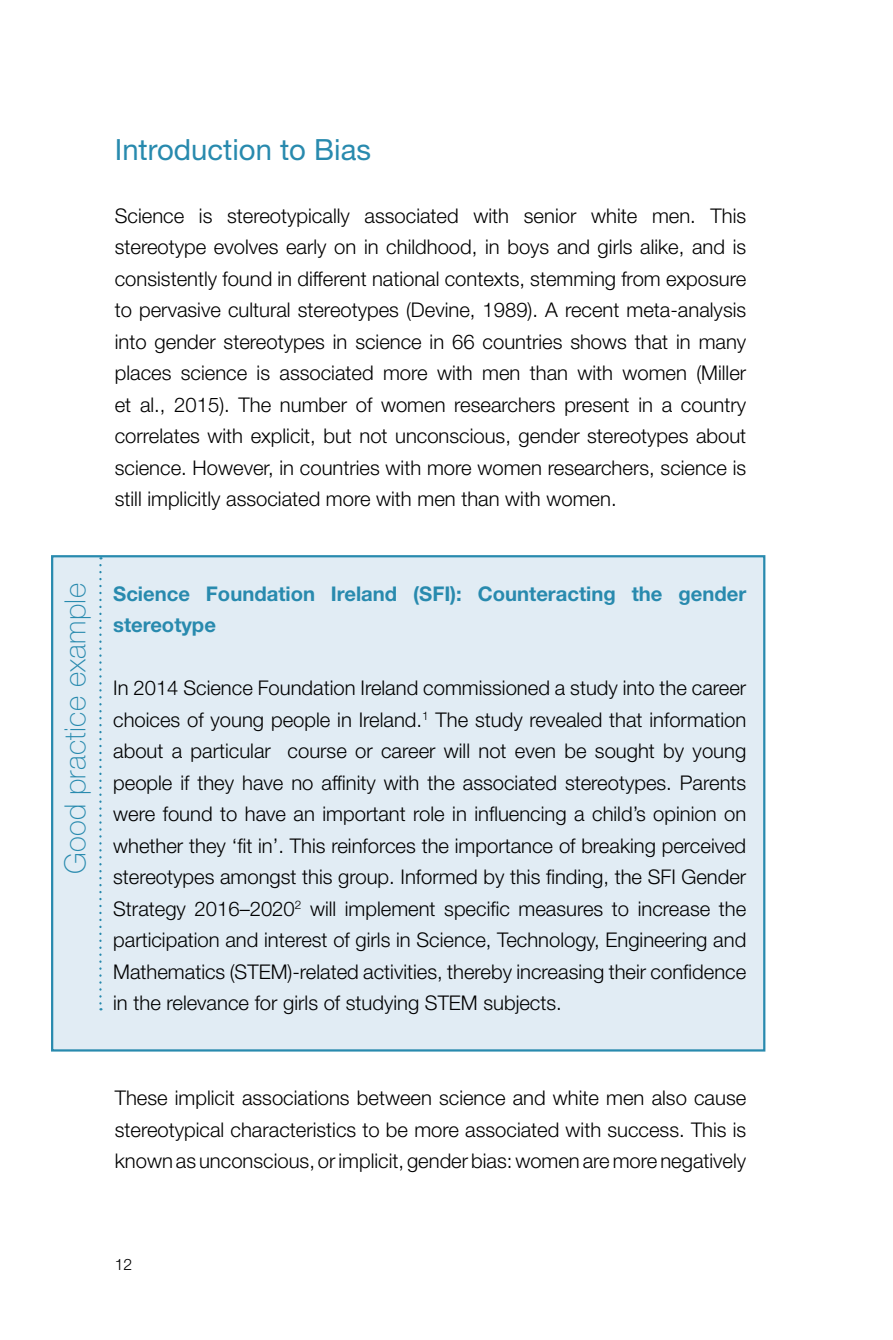
<style>
.page{position:relative;width:893px;height:1340px;background:#fff}
.page>*{position:absolute;margin:0;border:0;box-sizing:border-box;transform-origin:0 0}
.t1{font:100 29.25px "Helvetica Neue LT Std";letter-spacing:.01em;color:#288aae}
.t2{font:29.25px "Helvetica Neue LT Std";color:#288aae}
.t3{font:300 20.25px/31.5px "Helvetica Neue LT Std";color:#000;text-align:justify}
.t4{font:700 20.25px/31.5px "Helvetica Neue LT Std";color:#288aae}
.t5{font:300 15.75px "Helvetica Neue LT Std";color:#000}
</style>
<div class="page">
<div style="left:51px;top:555px;width:714px;height:496px;background:#e1ecf4;border:2px solid #288aae"></div>
<svg style="left:99px;top:565px;width:3px;height:445px"></svg>
<h1 class="t2" style="left:115px;top:132px;width:258px">Introduction to Bias</h1>
<p class="t3" style="left:115px;top:199px;width:633px">Science is stereotypically associated with senior white men. This stereotype evolves early on in childhood, in boys and girls alike, and is consistently found in different national contexts, stemming from exposure to pervasive cultural stereotypes (Devine, 1989). A recent meta-analysis into gender stereotypes in science in 66 countries shows that in many places science is associated more with men than with women (Miller et al., 2015). The number of women researchers present in a country correlates with explicit, but not unconscious, gender stereotypes about science. However, in countries with more women researchers, science is still implicitly associated more with men than with women.</p>
<h1 class="t1" style="left:58px;top:874px;width:292px;rotate:-90deg">Good practice example</h1>
<p class="t4" style="left:113px;top:577px;width:634px">Science Foundation Ireland (SFI): Counteracting the gender stereotype</p>
<p class="t3" style="left:113px;top:672px;width:635px">In 2014 Science Foundation Ireland commissioned a study into the career choices of young people in Ireland.<sup>1</sup> The study revealed that information about a particular course or career will not even be sought by young people if they have no affinity with the associated stereotypes. Parents were found to have an important role in influencing a child’s opinion on whether they ‘fit in’. This reinforces the importance of breaking perceived stereotypes amongst this group. Informed by this finding, the SFI Gender Strategy 2016–2020<sup>2</sup> will implement specific measures to increase the participation and interest of girls in Science, Technology, Engineering and Mathematics (STEM)-related activities, thereby increasing their confidence in the relevance for girls of studying STEM subjects.</p>
<p class="t3" style="left:115px;top:1081px;width:633px">These implicit associations between science and white men also cause stereotypical characteristics to be more associated with success. This is known as unconscious, or implicit, gender bias: women are more negatively</p>
<p class="t5" style="left:115px;top:1255px;width:19px">12</p>
</div>
